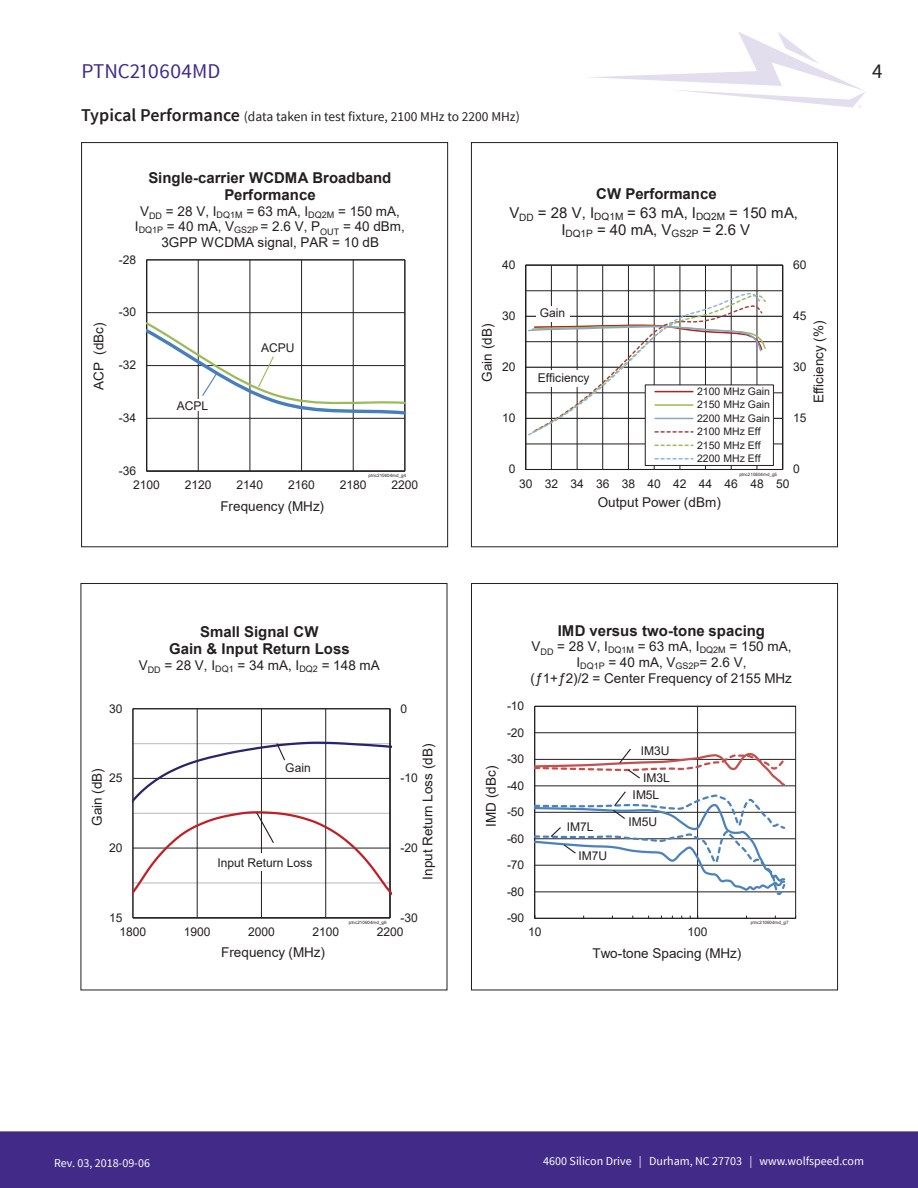
<style>
.page{position:relative;width:918px;height:1188px;background:#fff}
.page>*{position:absolute;margin:0;border:0;box-sizing:border-box;transform-origin:0 0}
.t1{font:21px "Source Sans Pro";color:#412a88}
.t2{font:21px "Source Sans Pro";color:#231f20}
.t3{font:700 15px/17.2px "Arial";color:#231f20;text-align:center}
.t4{font:15px/17.9px "Arial";color:#231f20;text-align:center}
.t5{font:13.5px/15.5px "Arial";letter-spacing:.005em;color:#231f20;text-align:center}
.t6{font:13.5px "Source Sans Pro";color:#231f20}
.t7{font:12.15px "Arial";color:#231f20}
.t8{font:12px "Arial";letter-spacing:-.005em;color:#231f20}
.t9{font:12px "Source Sans Pro";color:#fff}
.t10{font:10.5px/13.5px "Arial";color:#231f20}
.t11{font:4.5px "Arial";letter-spacing:.005em;color:#231f20}
.s1{font-weight:600;font-size:18px}
.s2{font-weight:700}
</style>
<div class="page">
<div style="left:0;top:1131px;width:917px;height:57px;background:#412a88"></div>
<svg style="left:590px;top:32px;width:275px;height:75px"></svg>
<svg style="left:917px;top:1131px;width:1px;height:57px"></svg>
<div style="left:471px;top:142px;width:367px;height:405px;border:1px solid #231f20"></div>
<div style="left:81px;top:142px;width:367px;height:405px;border:1px solid #231f20"></div>
<div style="left:471px;top:583px;width:367px;height:407px;border:1px solid #231f20"></div>
<hr style="left:147px;top:312px;width:258px;height:1px;background:#231f20">
<hr style="left:198px;top:260px;width:1px;height:211px;background:#231f20">
<hr style="left:250px;top:260px;width:1px;height:211px;background:#231f20">
<hr style="left:301px;top:260px;width:1px;height:211px;background:#231f20">
<hr style="left:353px;top:260px;width:1px;height:211px;background:#231f20">
<div style="left:146px;top:259px;width:259px;height:212px;border:1px solid #231f20"></div>
<hr style="left:146px;top:260px;width:1px;height:211px;background:#231f20">
<hr style="left:147px;top:471px;width:258px;height:1px;background:#231f20">
<svg style="left:147px;top:320px;width:259px;height:99px"></svg>
<hr style="left:526px;top:444px;width:257px;height:1px;background:#231f20">
<hr style="left:526px;top:393px;width:257px;height:1px;background:#231f20">
<hr style="left:526px;top:341px;width:257px;height:1px;background:#231f20">
<hr style="left:526px;top:291px;width:257px;height:1px;background:#231f20">
<hr style="left:526px;top:418px;width:257px;height:1px;background:#231f20">
<hr style="left:526px;top:367px;width:257px;height:1px;background:#231f20">
<hr style="left:526px;top:316px;width:257px;height:1px;background:#231f20">
<hr style="left:551px;top:265px;width:1px;height:205px;background:#231f20">
<hr style="left:577px;top:265px;width:1px;height:205px;background:#231f20">
<hr style="left:602px;top:265px;width:1px;height:205px;background:#231f20">
<hr style="left:628px;top:265px;width:1px;height:205px;background:#231f20">
<hr style="left:654px;top:265px;width:1px;height:205px;background:#231f20">
<hr style="left:680px;top:265px;width:1px;height:205px;background:#231f20">
<hr style="left:705px;top:265px;width:1px;height:205px;background:#231f20">
<hr style="left:731px;top:265px;width:1px;height:205px;background:#231f20">
<hr style="left:757px;top:265px;width:1px;height:205px;background:#231f20">
<div style="left:525px;top:265px;width:258px;height:205px;border:1px solid #231f20"></div>
<hr style="left:782px;top:265px;width:1px;height:205px;background:#231f20">
<hr style="left:525px;top:265px;width:1px;height:205px;background:#231f20">
<hr style="left:526px;top:469px;width:257px;height:1px;background:#231f20">
<div style="left:645px;top:385px;width:128px;height:80px;background:#fff"></div>
<div style="left:645px;top:385px;width:129px;height:81px;border:1px solid #231f20"></div>
<svg style="left:527px;top:292px;width:240px;height:145px"></svg>
<svg style="left:655px;top:445px;width:38px;height:1px"></svg>
<svg style="left:655px;top:458px;width:38px;height:2px"></svg>
<div style="left:534px;top:371px;width:58px;height:16px;background:#fff"></div>
<div style="left:537px;top:306px;width:33px;height:15px;background:#fff"></div>
<hr style="left:535px;top:891px;width:261px;height:1px;background:#231f20">
<hr style="left:535px;top:865px;width:261px;height:1px;background:#231f20">
<hr style="left:535px;top:838px;width:261px;height:1px;background:#231f20">
<hr style="left:535px;top:812px;width:261px;height:1px;background:#231f20">
<hr style="left:535px;top:785px;width:261px;height:1px;background:#231f20">
<hr style="left:535px;top:759px;width:261px;height:1px;background:#231f20">
<hr style="left:535px;top:732px;width:261px;height:1px;background:#231f20">
<hr style="left:697px;top:706px;width:1px;height:212px;background:#231f20">
<div style="left:534px;top:706px;width:262px;height:213px;border:1px solid #231f20"></div>
<hr style="left:534px;top:706px;width:1px;height:212px;background:#231f20">
<hr style="left:535px;top:918px;width:261px;height:1px;background:#231f20">
<svg style="left:535px;top:747px;width:252px;height:147px"></svg>
<svg style="left:133px;top:709px;width:258px;height:210px"></svg>
<div style="left:214px;top:853px;width:105px;height:18px;background:#fff"></div>
<div style="left:283px;top:758px;width:36px;height:15px;background:#fff"></div>
<svg style="left:275px;top:742px;width:11px;height:20px"></svg>
<svg style="left:255px;top:811px;width:20px;height:33px"></svg>
<h1 class="t1" style="left:82px;top:58px;width:140px">PTNC210604MD</h1>
<h1 class="t2" style="left:872px;top:58px;width:12px">4</h1>
<p class="t6" style="left:81px;top:108px;width:440px"><span class="s1">Typical Performance</span> (data taken in test fixture, 2100 MHz to 2200 MHz)</p>
<p class="t3" style="left:148px;top:169px;width:245px">Single-carrier WCDMA Broadband<br>Performance</p>
<p class="t5" style="left:135px;top:203px;width:272px">V<sub>DD</sub> = 28 V, I<sub>DQ1M</sub> = 63 mA, I<sub>DQ2M</sub> = 150 mA,<br>I<sub>DQ1P</sub> = 40 mA, V<sub>GS2P</sub> = 2.6 V, P<sub>OUT</sub> = 40 dBm,<br>3GPP WCDMA signal, PAR = 10 dB</p>
<p class="t4" style="left:509px;top:185px;width:290px"><span class="s2">CW Performance<br></span>V<sub>DD</sub> = 28 V, I<sub>DQ1M</sub> = 63 mA, I<sub>DQ2M</sub> = 150 mA,<br>I<sub>DQ1P</sub> = 40 mA, V<sub>GS2P</sub> = 2.6 V</p>
<p class="t8" style="left:119px;top:251px;width:19px">-28</p>
<p class="t8" style="left:502px;top:256px;width:15px">40</p>
<p class="t8" style="left:793px;top:256px;width:15px">60</p>
<p class="t5" style="left:91px;top:390px;width:69px;rotate:-90deg">ACP (dBc)</p>
<p class="t8" style="left:119px;top:304px;width:19px">-30</p>
<p class="t8" style="left:119px;top:357px;width:19px">-32</p>
<p class="t8" style="left:119px;top:410px;width:19px">-34</p>
<p class="t8" style="left:177px;top:398px;width:33px">ACPL</p>
<p class="t8" style="left:261px;top:340px;width:35px">ACPU</p>
<p class="t8" style="left:502px;top:308px;width:15px">30</p>
<p class="t5" style="left:479px;top:382px;width:59px;rotate:-90deg">Gain (dB)</p>
<p class="t8" style="left:502px;top:359px;width:15px">20</p>
<p class="t8" style="left:502px;top:410px;width:15px">10</p>
<p class="t8" style="left:540px;top:305px;width:27px">Gain</p>
<p class="t8" style="left:538px;top:370px;width:53px">Efficiency</p>
<p class="t10" style="left:697px;top:385px;width:74px">2100 MHz Gain<br>2150 MHz Gain<br>2200 MHz Gain<br>2100 MHz Eff<br>2150 MHz Eff<br>2200 MHz Eff</p>
<p class="t8" style="left:793px;top:308px;width:15px">45</p>
<p class="t5" style="left:811px;top:403px;width:84px;rotate:-90deg">Efficiency (%)</p>
<p class="t8" style="left:793px;top:359px;width:15px">30</p>
<p class="t8" style="left:793px;top:410px;width:15px">15</p>
<p class="t8" style="left:119px;top:462px;width:19px">-36</p>
<p class="t11" style="left:369px;top:473px;width:39px">ptnc210604md_g4</p>
<p class="t8" style="left:133px;top:477px;width:28px">2100</p>
<p class="t8" style="left:185px;top:477px;width:28px">2120</p>
<p class="t8" style="left:237px;top:477px;width:28px">2140</p>
<p class="t8" style="left:288px;top:477px;width:28px">2160</p>
<p class="t8" style="left:340px;top:477px;width:28px">2180</p>
<p class="t8" style="left:392px;top:477px;width:28px">2200</p>
<p class="t8" style="left:793px;top:461px;width:8px">0</p>
<p class="t8" style="left:509px;top:461px;width:8px">0</p>
<p class="t11" style="left:739px;top:472px;width:39px">ptnc210604md_g5</p>
<p class="t8" style="left:519px;top:475px;width:272px">30 32 34 36 38 40 42 44 46 48 50</p>
<p class="t5" style="left:220px;top:498px;width:105px">Frequency (MHz)</p>
<p class="t5" style="left:598px;top:495px;width:125px">Output Power (dBm)</p>
<p class="t3" style="left:169px;top:623px;width:182px">Small Signal CW<br>Gain &amp; Input Return Loss</p>
<p class="t5" style="left:139px;top:657px;width:243px">V<sub>DD</sub> = 28 V, I<sub>DQ1</sub> = 34 mA, I<sub>DQ2</sub> = 148 mA</p>
<p class="t3" style="left:558px;top:622px;width:209px">IMD versus two-tone spacing</p>
<p class="t5" style="left:531px;top:639px;width:263px">V<sub>DD</sub> = 28 V, I<sub>DQ1M</sub> = 63 mA, I<sub>DQ2M</sub> = 150 mA,<br>I<sub>DQ1P</sub> = 40 mA, V<sub>GS2P</sub>= 2.6 V,<br>(ƒ1+ƒ2)/2 = Center Frequency of 2155 MHz</p>
<p class="t8" style="left:109px;top:700px;width:15px">30</p>
<p class="t8" style="left:400px;top:700px;width:8px">0</p>
<p class="t8" style="left:507px;top:698px;width:19px">-10</p>
<p class="t8" style="left:507px;top:724px;width:19px">-20</p>
<p class="t5" style="left:89px;top:826px;width:59px;rotate:-90deg">Gain (dB)</p>
<p class="t8" style="left:109px;top:770px;width:15px">25</p>
<p class="t8" style="left:109px;top:839px;width:15px">20</p>
<p class="t8" style="left:285px;top:760px;width:27px">Gain</p>
<p class="t8" style="left:218px;top:855px;width:96px">Input Return Loss</p>
<p class="t5" style="left:420px;top:880px;width:137px;rotate:-90deg">Input Return Loss (dB)</p>
<p class="t8" style="left:400px;top:770px;width:19px">-10</p>
<p class="t8" style="left:400px;top:839px;width:19px">-20</p>
<p class="t5" style="left:483px;top:827px;width:62px;rotate:-90deg">IMD (dBc)</p>
<p class="t8" style="left:507px;top:751px;width:19px">-30</p>
<p class="t8" style="left:507px;top:777px;width:19px">-40</p>
<p class="t8" style="left:507px;top:804px;width:19px">-50</p>
<p class="t8" style="left:507px;top:830px;width:19px">-60</p>
<p class="t8" style="left:507px;top:857px;width:19px">-70</p>
<p class="t7" style="left:567px;top:819px;width:28px">IM7L</p>
<p class="t8" style="left:579px;top:847px;width:30px">IM7U</p>
<p class="t8" style="left:641px;top:742px;width:30px">IM3U</p>
<p class="t8" style="left:633px;top:786px;width:28px">IM5L</p>
<p class="t8" style="left:643px;top:770px;width:28px">IM3L</p>
<p class="t8" style="left:629px;top:813px;width:30px">IM5U</p>
<p class="t8" style="left:507px;top:883px;width:19px">-80</p>
<p class="t8" style="left:109px;top:909px;width:15px">15</p>
<p class="t11" style="left:349px;top:919px;width:39px">ptnc210604md_g6</p>
<p class="t8" style="left:400px;top:909px;width:19px">-30</p>
<p class="t8" style="left:507px;top:910px;width:19px">-90</p>
<p class="t11" style="left:751px;top:920px;width:39px">ptnc210604md_g7</p>
<p class="t8" style="left:120px;top:923px;width:28px">1800</p>
<p class="t8" style="left:184px;top:923px;width:28px">1900</p>
<p class="t8" style="left:248px;top:923px;width:28px">2000</p>
<p class="t8" style="left:312px;top:923px;width:28px">2100</p>
<p class="t8" style="left:377px;top:923px;width:28px">2200</p>
<p class="t8" style="left:528px;top:924px;width:15px">10</p>
<p class="t8" style="left:688px;top:924px;width:22px">100</p>
<p class="t5" style="left:221px;top:945px;width:105px">Frequency (MHz)</p>
<p class="t5" style="left:593px;top:945px;width:150px">Two-tone Spacing (MHz)</p>
<p class="t9" style="left:54px;top:1155px;width:97px">Rev. 03, 2018-09-06</p>
<p class="t9" style="left:543px;top:1153px;width:322px">4600 Silicon Drive | Durham, NC 27703 | www.wolfspeed.com</p>
</div>
